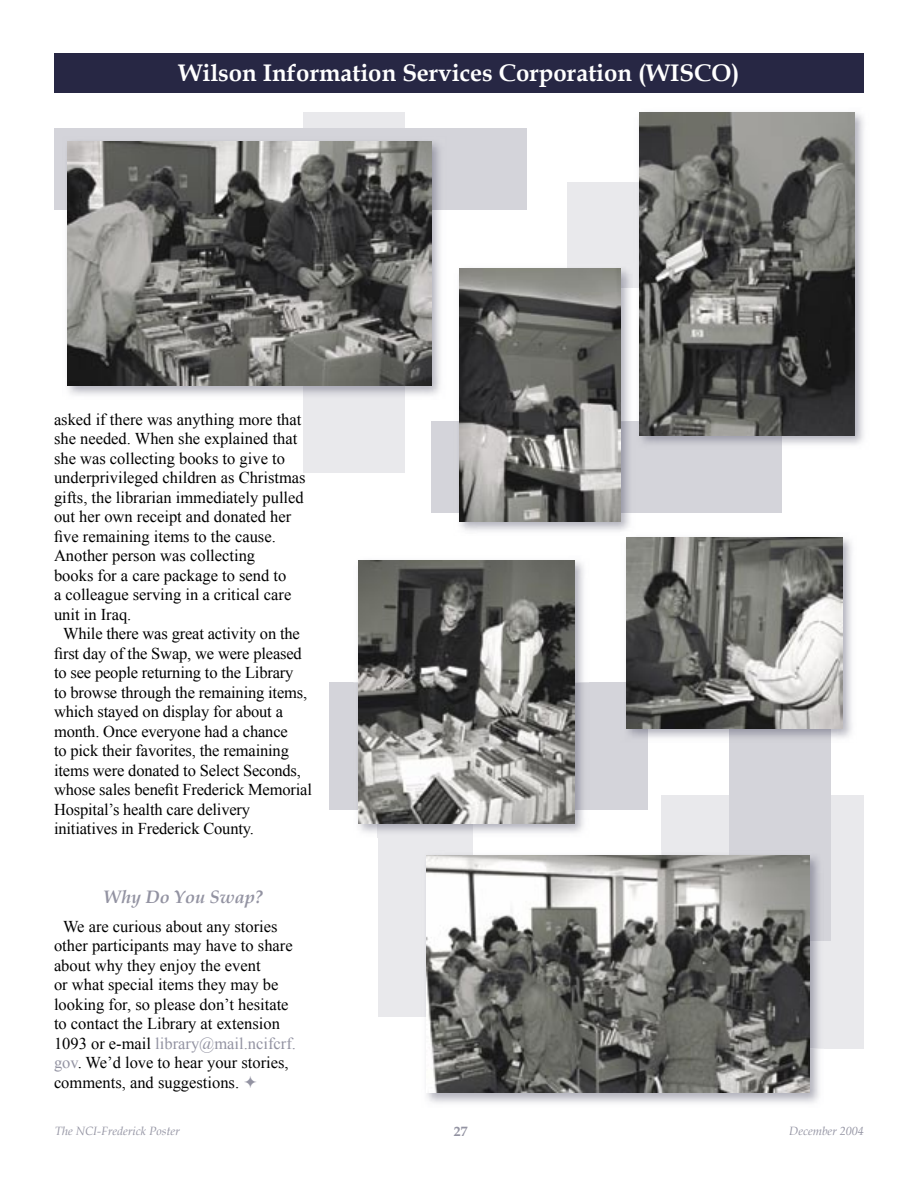
<style>
.page{position:relative;width:918px;height:1188px;background:#fff}
.page>*{position:absolute;margin:0;border:0;box-sizing:border-box;transform-origin:0 0}
.t1{font:700 24px "Book Antiqua";color:#fff}
.t2{font:italic 700 18px "Book Antiqua";color:#9393a2}
.t3{font:16.5px/19.5px "Times New Roman";color:#000}
.t4{font:700 13.5px "Book Antiqua";color:#9393a2}
.t5{font:italic 12px "Book Antiqua";color:#9393a2}
.s1{color:#9393a2}
</style>
<div class="page">
<div style="left:303px;top:112px;width:102px;height:360px;background:#e9e9ec"></div>
<div style="left:431px;top:421px;width:351px;height:92px;background:#d4d4da"></div>
<div style="left:662px;top:795px;width:202px;height:254px;background:#e9e9ec"></div>
<div style="left:378px;top:755px;width:94px;height:262px;background:#e9e9ec"></div>
<div style="left:567px;top:182px;width:277px;height:106px;background:#e9e9ec"></div>
<div style="left:330px;top:683px;width:318px;height:127px;background:#d4d4da"></div>
<div style="left:54px;top:129px;width:472px;height:81px;background:#d4d4da"></div>
<div style="left:729px;top:580px;width:102px;height:361px;background:#d4d4da"></div>
<div style="left:54px;top:54px;width:810px;height:39px;background:#272744"></div>
<img style="left:67px;top:141px;width:373px;height:254px">
<img style="left:303px;top:385px;width:102px;height:10px">
<img style="left:68px;top:142px;width:364px;height:243px">
<img style="left:782px;top:113px;width:82px;height:332px">
<img style="left:639px;top:435px;width:143px;height:9px">
<img style="left:639px;top:112px;width:216px;height:323px">
<img style="left:426px;top:850px;width:393px;height:253px">
<img style="left:662px;top:850px;width:157px;height:199px">
<img style="left:426px;top:850px;width:46px;height:167px">
<img style="left:729px;top:850px;width:90px;height:91px">
<img style="left:427px;top:856px;width:383px;height:237px">
<img style="left:621px;top:537px;width:231px;height:201px">
<img style="left:621px;top:683px;width:27px;height:55px">
<img style="left:729px;top:729px;width:102px;height:9px">
<img style="left:626px;top:537px;width:216px;height:192px">
<img style="left:354px;top:560px;width:235px;height:277px">
<img style="left:378px;top:824px;width:94px;height:13px">
<img style="left:354px;top:683px;width:235px;height:127px">
<img style="left:359px;top:560px;width:216px;height:264px">
<img style="left:459px;top:268px;width:171px;height:263px">
<img style="left:621px;top:421px;width:9px;height:92px">
<img style="left:567px;top:268px;width:63px;height:20px">
<img style="left:459px;top:269px;width:162px;height:253px">
<h1 class="t1" style="left:178px;top:57px;width:563px">Wilson Information Services Corporation (WISCO)</h1>
<p class="t3" style="left:54px;top:409px;width:249px">asked if there was anything more that</p>
<p class="t3" style="left:54px;top:428px;width:245px">she needed. When she explained that</p>
<p class="t3" style="left:54px;top:448px;width:232px">she was collecting books to give to</p>
<p class="t3" style="left:54px;top:467px;width:253px">underprivileged children as Christmas</p>
<p class="t3" style="left:54px;top:487px;width:251px">gifts, the librarian immediately pulled</p>
<p class="t3" style="left:54px;top:506px;width:239px">out her own receipt and donated her</p>
<p class="t3" style="left:54px;top:526px;width:223px">five remaining items to the cause.</p>
<p class="t3" style="left:54px;top:545px;width:203px">Another person was collecting</p>
<p class="t3" style="left:54px;top:565px;width:234px">books for a care package to send to</p>
<p class="t3" style="left:54px;top:584px;width:239px">a colleague serving in a critical care</p>
<p class="t3" style="left:54px;top:604px;width:79px">unit in Iraq.</p>
<p class="t3" style="left:63px;top:623px;width:238px">While there was great activity on the</p>
<p class="t3" style="left:54px;top:643px;width:249px">first day of the Swap, we were pleased</p>
<p class="t3" style="left:54px;top:662px;width:241px">to see people returning to the Library</p>
<p class="t3" style="left:54px;top:682px;width:255px">to browse through the remaining items,</p>
<p class="t3" style="left:54px;top:701px;width:231px">which stayed on display for about a</p>
<p class="t3" style="left:54px;top:721px;width:235px">month. Once everyone had a chance</p>
<p class="t3" style="left:54px;top:740px;width:236px">to pick their favorites, the remaining</p>
<p class="t3" style="left:54px;top:760px;width:249px">items were donated to Select Seconds,</p>
<p class="t3" style="left:54px;top:779px;width:260px">whose sales benefit Frederick Memorial</p>
<p class="t3" style="left:54px;top:799px;width:198px">Hospital’s health care delivery</p>
<p class="t3" style="left:54px;top:818px;width:202px">initiatives in Frederick County.</p>
<p class="t2" style="left:103px;top:884px;width:161px">Why Do You Swap?</p>
<p class="t3" style="left:54px;top:916px;width:244px;text-indent:9px">We are curious about any stories other participants may have to share about why they enjoy the event<br>or what special items they may be looking for, so please don’t hesitate to contact the Library at extension 1093 or e-mail <span class="s1">library@mail.ncifcrf. gov</span>. We’d love to hear your stories, comments, and suggestions.</p>
<p class="t5" style="left:55px;top:1123px;width:126px">The NCI-Frederick Poster</p>
<p class="t4" style="left:454px;top:1123px;width:15px">27</p>
<p class="t5" style="left:789px;top:1123px;width:76px">December 2004</p>
</div>
